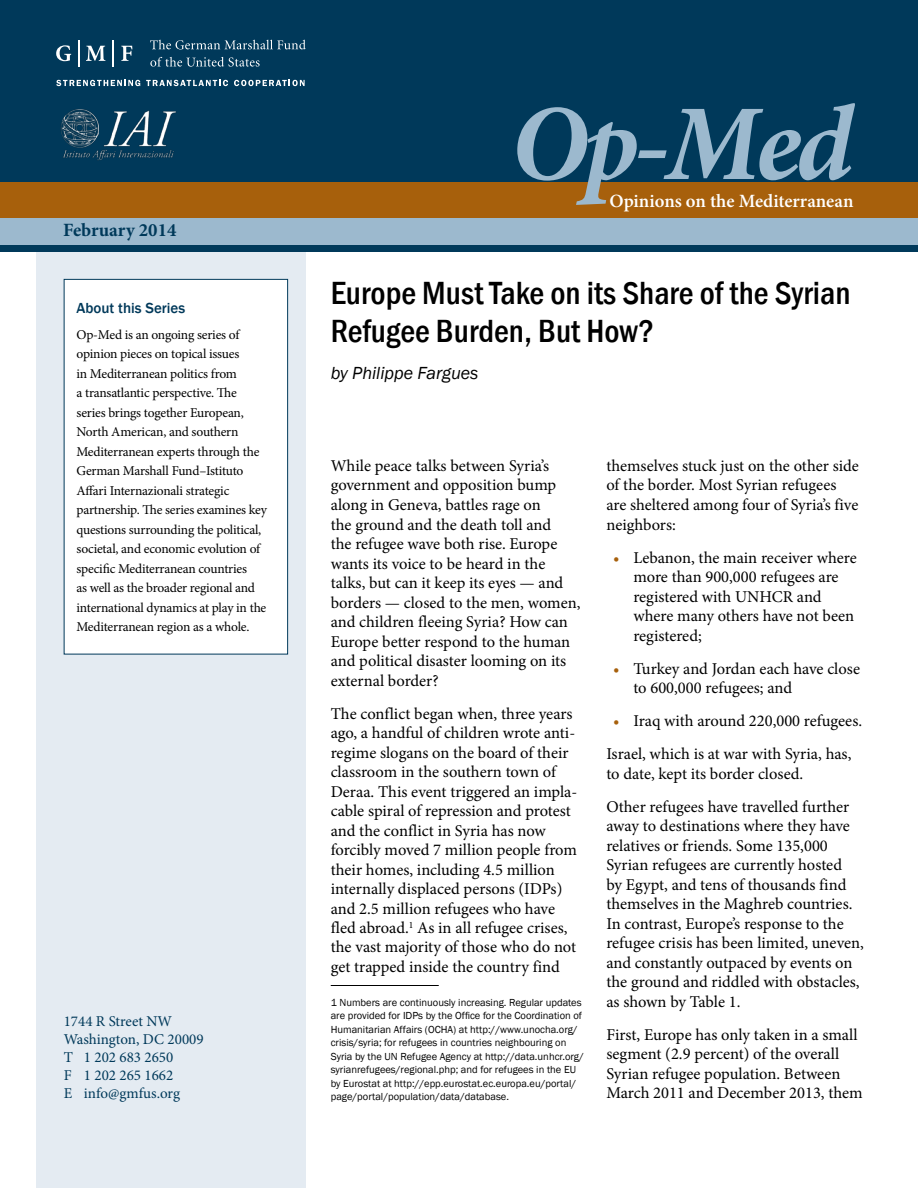
<style>
.page{position:relative;width:918px;height:1188px;background:#fff}
.page>*{position:absolute;margin:0;border:0;box-sizing:border-box;transform-origin:0 0}
.t1{font:italic 700 108px "Minion Pro";color:#9cb9ce}
.t2{font:500 33px/37.5px "Franklin Gothic URW Con";color:#000}
.t3{font:600 18.75px "Minion Pro";color:#fff}
.t4{font:700 18.75px "Minion Pro";color:#00395a}
.t5{font:italic 18px "Franklin Gothic";color:#000}
.t6{font:16.5px/19.5px "Minion Pro";color:#000}
.t7{font:15px/18px "Minion Pro";color:#00395a}
.t8{font:500 15px "Franklin Gothic";color:#00395a}
.t9{font:13.5px/19.5px "Minion Pro";letter-spacing:-.015em;color:#000}
.t10{font:10.5px/13.5px "Franklin Gothic";color:#000}
.s1{color:#a7600c}
</style>
<div class="page">
<div style="left:36px;top:227px;width:270px;height:961px;background:#e4ebf2"></div>
<div style="left:64px;top:279px;width:224px;height:375px;background:#fff"></div>
<div style="left:64px;top:279px;width:224px;height:375px;border:1px solid #00395a"></div>
<div style="left:0;top:0;width:918px;height:252px;background:#00395a"></div>
<svg style="left:56px;top:45px;width:15px;height:16px"></svg>
<svg style="left:86px;top:46px;width:19px;height:15px"></svg>
<svg style="left:121px;top:46px;width:11px;height:15px"></svg>
<svg style="left:78px;top:40px;width:1px;height:26px"></svg>
<svg style="left:113px;top:40px;width:1px;height:26px"></svg>
<svg style="left:150px;top:40px;width:156px;height:9px"></svg>
<svg style="left:150px;top:57px;width:110px;height:10px"></svg>
<svg style="left:56px;top:80px;width:84px;height:6px"></svg>
<svg style="left:146px;top:80px;width:82px;height:6px"></svg>
<svg style="left:234px;top:80px;width:71px;height:6px"></svg>
<div style="left:0;top:182px;width:918px;height:36px;background:#a7600c"></div>
<div style="left:0;top:218px;width:918px;height:27px;background:#9cb9ce"></div>
<hr style="left:331px;top:985px;width:108px;height:1px;background:#000">
<img style="left:60px;top:109px;width:116px;height:52px">
<p class="t4" style="left:63px;top:217px;width:115px">February 2014</p>
<p class="t8" style="left:76px;top:298px;width:110px">About this Series</p>
<p class="t9" style="left:76px;top:325px;width:192px">Op-Med is an ongoing series of opinion pieces on topical issues<br>in Mediterranean politics from<br>a transatlantic perspective. The series brings together European, North American, and southern Mediterranean experts through the German Marshall Fund–Istituto Affari Internazionali strategic partnership. The series examines key questions surrounding the political, societal, and economic evolution of specific Mediterranean countries<br>as well as the broader regional and international dynamics at play in the Mediterranean region as a whole.</p>
<p class="t7" style="left:64px;top:1012px;width:141px">1744 R Street NW<br>Washington, DC 20009<br>T 1 202 683 2650<br>F 1 202 265 1662<br>E info@gmfus.org</p>
<h1 class="t1" style="left:510px;top:68px;width:344px">Op-Med</h1>
<p class="t3" style="left:609px;top:188px;width:246px">Opinions on the Mediterranean</p>
<h2 class="t2" style="left:331px;top:273px;width:521px">Europe Must Take on its Share of the Syrian<br>Refugee Burden, But How?</h2>
<p class="t5" style="left:331px;top:362px;width:149px">by Philippe Fargues</p>
<p class="t6" style="left:331px;top:456px;width:251px">While peace talks between Syria’s government and opposition bump along in Geneva, battles rage on<br>the ground and the death toll and<br>the refugee wave both rise. Europe wants its voice to be heard in the talks, but can it keep its eyes — and borders — closed to the men, women, and children fleeing Syria? How can<br>Europe better respond to the human and political disaster looming on its external border?</p>
<p class="t6" style="left:331px;top:704px;width:248px">The conflict began when, three years ago, a handful of children wrote anti&shy;regime slogans on the board of their classroom in the southern town of Deraa. This event triggered an impla&shy;cable spiral of repression and protest and the conflict in Syria has now forcibly moved 7 million people from their homes, including 4.5 million internally displaced persons (IDPs) and 2.5 million refugees who have fled abroad.<sup>1</sup> As in all refugee crises, the vast majority of those who do not get trapped inside the country find</p>
<p class="t10" style="left:331px;top:996px;width:255px">1 Numbers are continuously increasing. Regular updates are provided for IDPs by the Office for the Coordination of Humanitarian Affairs (OCHA) at http://www.unocha.org/ crisis/syria; for refugees in countries neighbouring on Syria by the UN Refugee Agency at http://data.unhcr.org/ syrianrefugees/regional.php; and for refugees in the EU by Eurostat at http://epp.eurostat.ec.europa.eu/portal/ page/portal/population/data/database.</p>
<p class="t6" style="left:606px;top:456px;width:254px">themselves stuck just on the other side of the border. Most Syrian refugees are sheltered among four of Syria’s five neighbors:</p>
<p class="t6" style="left:633px;top:548px;width:225px;text-indent:-20px"><span class="s1">•</span> Lebanon, the main receiver where more than 900,000 refugees are registered with UNHCR and where many others have not been registered;</p>
<p class="t6" style="left:633px;top:659px;width:228px;text-indent:-20px"><span class="s1">•</span> Turkey and Jordan each have close to 600,000 refugees; and</p>
<p class="t6" style="left:606px;top:704px;width:257px;line-height:33px;text-indent:7px"><span class="s1">•</span> Iraq with around 220,000 refugees.<br>Israel, which is at war with Syria, has,</p>
<p class="t6" style="left:606px;top:757px;width:244px;line-height:33px">to date, kept its border closed.<br>Other refugees have travelled further</p>
<p class="t6" style="left:606px;top:816px;width:259px">away to destinations where they have relatives or friends. Some 135,000<br>Syrian refugees are currently hosted<br>by Egypt, and tens of thousands find themselves in the Maghreb countries.<br>In contrast, Europe’s response to the refugee crisis has been limited, uneven, and constantly outpaced by events on the ground and riddled with obstacles, as shown by Table 1.</p>
<p class="t6" style="left:606px;top:1025px;width:258px">First, Europe has only taken in a small segment (2.9 percent) of the overall Syrian refugee population. Between March 2011 and December 2013, them</p>
</div>
